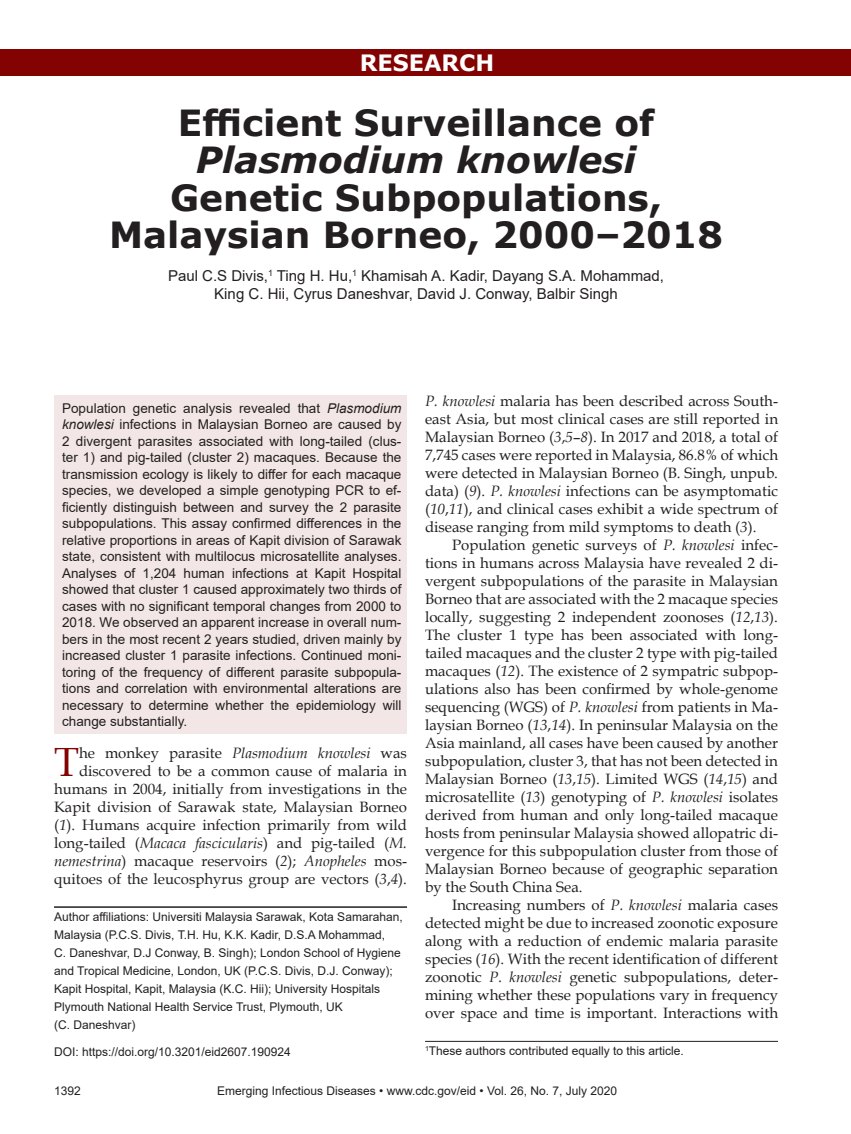
<style>
.page{position:relative;width:851px;height:1134px;background:#fff}
.page>*{position:absolute;margin:0;border:0;box-sizing:border-box;transform-origin:0 0}
.Drop_Cap{font:40.8px "Book Antiqua";color:#820301}
.Article_Title{font:700 36px/37.5px "Verdana";color:#231f20;text-align:center}
.t1{font:700 22.5px "Verdana";color:#fff}
.Body_Text{font:15px/18px "Book Antiqua";color:#231f20;text-align:justify}
.Drop_Cap-2{font:15px/18px "Book Antiqua";color:#231f20;text-align:right}
.Authors{font:15px/18px "Arial";color:#231f20;text-align:center}
.Abstract{font:13.5px/16.5px "Arial";color:#231f20;text-align:justify}
.Affiliations{font:12px/18px "Arial";color:#231f20}
.Footnote{font:12px "Arial";color:#231f20}
.DOI{font:12px "Arial";color:#231f20}
.s1{font-style:italic}
</style>
<div class="page">
<div style="left:54px;top:395px;width:353px;height:338px;background:#f2e6e6"></div>
<div style="left:0;top:49px;width:850px;height:27px;background:#820301"></div>
<hr style="left:54px;top:906px;width:353px;height:2px;background:#231f20">
<hr style="left:425px;top:1041px;width:353px;height:1px;background:#231f20">
<p class="t1" style="left:360px;top:47px;width:136px">RESEARCH</p>
<p class="Article_Title" style="left:109px;top:103px;width:615px">Efficient Surveillance of<br><span class="s1">Plasmodium knowlesi<br></span>Genetic Subpopulations,<br>Malaysian Borneo, 2000–2018</p>
<p class="Authors" style="left:168px;top:267px;width:497px">Paul C.S Divis,<sup>1</sup> Ting H. Hu,<sup>1</sup> Khamisah A. Kadir, Dayang S.A. Mohammad,<br>King C. Hii, Cyrus Daneshvar, David J. Conway, Balbir Singh</p>
<p class="Drop_Cap-2" style="left:425px;top:391px;width:354px;text-align:justify"><span class="s1">P. knowlesi</span> malaria has been described across South&shy;east Asia, but most clinical cases are still reported in Malaysian Borneo (<span class="s1">3</span>,<span class="s1">5</span>–<span class="s1">8</span>). In 2017 and 2018, a total of 7,745 cases were reported in Malaysia, 86.8% of which were detected in Malaysian Borneo (B. Singh, unpub. data) (<span class="s1">9</span>). <span class="s1">P. knowlesi</span> infections can be asymptomatic (<span class="s1">10</span>,<span class="s1">11</span>), and clinical cases exhibit a wide spectrum of disease ranging from mild symptoms to death (<span class="s1">3</span>).</p>
<p class="Body_Text" style="left:425px;top:535px;width:354px;text-indent:27px">Population genetic surveys of <span class="s1">P. knowlesi</span> infec&shy;tions in humans across Malaysia have revealed 2 di&shy;vergent subpopulations of the parasite in Malaysian Borneo that are associated with the 2 macaque species locally, suggesting 2 independent zoonoses (<span class="s1">12</span>,<span class="s1">13</span>).<br>The cluster 1 type has been associated with long&shy;tailed macaques and the cluster 2 type with pig-tailed macaques (<span class="s1">12</span>). The existence of 2 sympatric subpop&shy;ulations also has been confirmed by whole-genome sequencing (WGS) of <span class="s1">P. knowlesi</span> from patients in Ma&shy;laysian Borneo (<span class="s1">13</span>,<span class="s1">14</span>). In peninsular Malaysia on the Asia mainland, all cases have been caused by another subpopulation, cluster 3, that has not been detected in Malaysian Borneo (<span class="s1">13</span>,<span class="s1">15</span>). Limited WGS (<span class="s1">14</span>,<span class="s1">15</span>) and microsatellite (<span class="s1">13</span>) genotyping of <span class="s1">P. knowlesi</span> isolates derived from human and only long-tailed macaque hosts from peninsular Malaysia showed allopatric di&shy;vergence for this subpopulation cluster from those of Malaysian Borneo because of geographic separation by the South China Sea.</p>
<p class="Body_Text" style="left:425px;top:895px;width:354px;text-indent:27px">Increasing numbers of <span class="s1">P. knowlesi</span> malaria cases detected might be due to increased zoonotic exposure along with a reduction of endemic malaria parasite species (<span class="s1">16</span>). With the recent identification of different zoonotic <span class="s1">P. knowlesi</span> genetic subpopulations, deter&shy;mining whether these populations vary in frequency over space and time is important. Interactions with</p>
<p class="Abstract" style="left:62px;top:400px;width:341px">Population genetic analysis revealed that <span class="s1">Plasmodium knowlesi</span> infections in Malaysian Borneo are caused by 2 divergent parasites associated with long-tailed (clus&shy;ter 1) and pig-tailed (cluster 2) macaques. Because the transmission ecology is likely to differ for each macaque species, we developed a simple genotyping PCR to ef&shy;ficiently distinguish between and survey the 2 parasite subpopulations. This assay confirmed differences in the relative proportions in areas of Kapit division of Sarawak state, consistent with multilocus microsatellite analyses.<br>Analyses of 1,204 human infections at Kapit Hospital showed that cluster 1 caused approximately two thirds of cases with no significant temporal changes from 2000 to 2018. We observed an apparent increase in overall num&shy;bers in the most recent 2 years studied, driven mainly by increased cluster 1 parasite infections. Continued moni&shy;toring of the frequency of different parasite subpopula&shy;tions and correlation with environmental alterations are necessary to determine whether the epidemiology will change substantially.</p>
<p class="Drop_Cap-2" style="left:54px;top:743px;width:354px">he monkey parasite <span class="s1">Plasmodium knowlesi</span> was discovered to be a common cause of malaria in humans in 2004, initially from investigations in the Kapit division of Sarawak state, Malaysian Borneo (<span class="s1">1</span>). Humans acquire infection primarily from wild long-tailed (<span class="s1">Macaca fascicularis</span>) and pig-tailed (<span class="s1">M. nemestrina</span>) macaque reservoirs (<span class="s1">2</span>); <span class="s1">Anopheles</span> mos&shy;quitoes of the leucosphyrus group are vectors (<span class="s1">3</span>,<span class="s1">4</span>).</p>
<p class="Drop_Cap" style="left:54px;top:733px;width:26px">T</p>
<p class="Affiliations" style="left:54px;top:908px;width:350px">Author affiliations: Universiti Malaysia Sarawak, Kota Samarahan, Malaysia (P.C.S. Divis, T.H. Hu, K.K. Kadir, D.S.A Mohammad,<br>C. Daneshvar, D.J Conway, B. Singh); London School of Hygiene and Tropical Medicine, London, UK (P.C.S. Divis, D.J. Conway); Kapit Hospital, Kapit, Malaysia (K.C. Hii); University Hospitals Plymouth National Health Service Trust, Plymouth, UK<br>(C. Daneshvar)</p>
<p class="DOI" style="left:54px;top:1044px;width:238px">DOI: https://doi.org/10.3201/eid2607.190924</p>
<p class="Footnote" style="left:425px;top:1043px;width:260px"><sup>1</sup>These authors contributed equally to this article.</p>
<p class="Affiliations" style="left:54px;top:1082px;width:28px">1392</p>
<p class="Affiliations" style="left:217px;top:1082px;width:401px">Emerging Infectious Diseases • www.cdc.gov/eid • Vol. 26, No. 7, July 2020</p>
</div>
